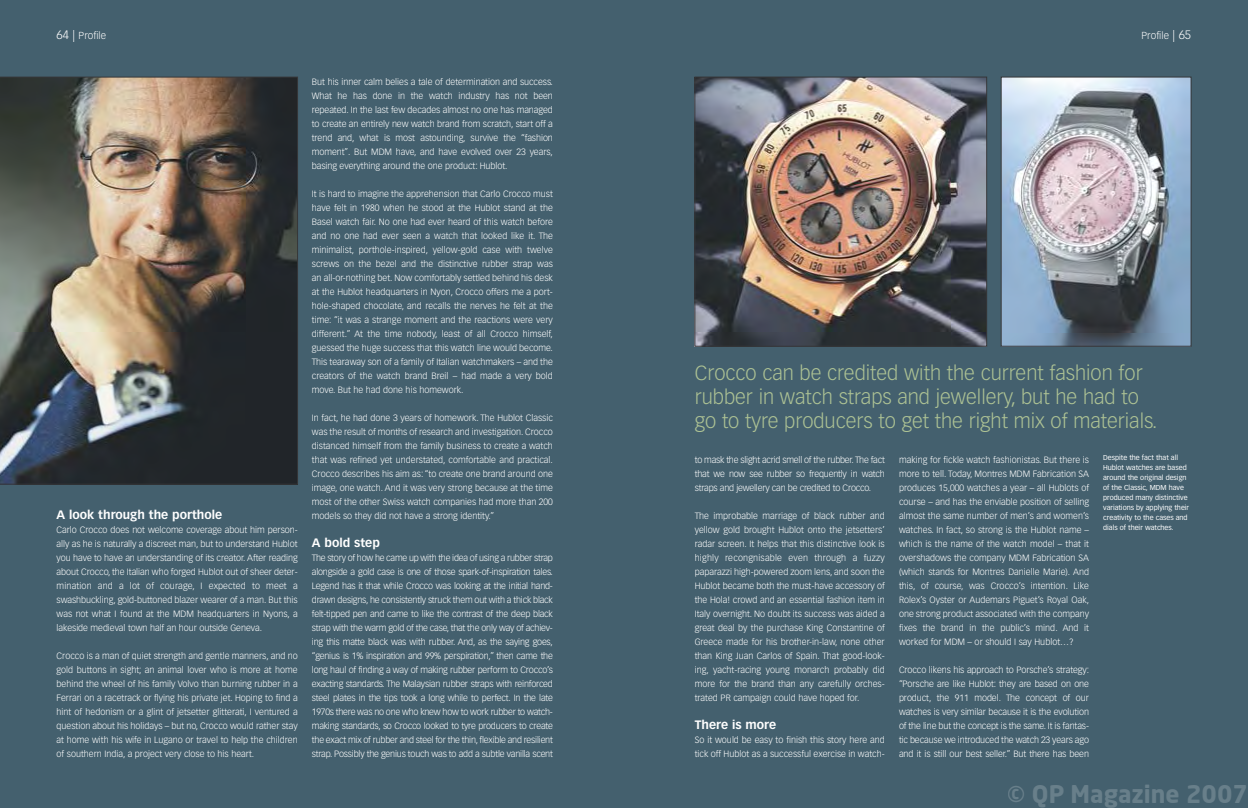
<style>
.page{position:relative;width:1248px;height:808px;background:#fff}
.page>*{position:absolute;margin:0;border:0;box-sizing:border-box;transform-origin:0 0}
.t1{font:700 24px "Neo Sans";color:rgb(255 255 255/.2)}
.t2{font:300 20px/24px "Vectora LH";color:#adc294}
.t3{font:700 12px "Vectora LH";color:#fff}
.t4{font:300 10px "Vectora LH";color:#fff}
.t5{font:300 9px/14px "Vectora LH";color:#fff;text-align:justify}
.t6{font:7px/10px "Vectora LH";color:#fff}
.s1{font-size:12px}
</style>
<div class="page">
<div style="left:0;top:0;width:1247px;height:808px;background:#44606e"></div>
<img style="left:696px;top:79px;width:288px;height:265px">
<div style="left:694px;top:77px;width:292px;height:269px;border:1px solid #363739"></div>
<img style="left:1003px;top:79px;width:185px;height:265px">
<div style="left:1001px;top:77px;width:189px;height:269px;border:1px solid #363739"></div>
<img style="left:0;top:77px;width:298px;height:407px">
<p class="t4" style="left:57px;top:31px;width:51px"><span class="s1">64 |</span> Profile</p>
<h3 class="t3" style="left:57px;top:509px;width:167px">A look through the porthole</h3>
<p class="t5" style="left:57px;top:523px;width:242px">Carlo Crocco does not welcome coverage about him person&shy;ally as he is naturally a discreet man, but to understand Hublot you have to have an understanding of its creator. After reading about Crocco, the Italian who forged Hublot out of sheer deter&shy;mination and a lot of courage, I expected to meet a swashbuckling, gold-buttoned blazer wearer of a man. But this was not what I found at the MDM headquarters in Nyons, a lakeside medieval town half an hour outside Geneva.</p>
<p class="t5" style="left:57px;top:649px;width:242px">Crocco is a man of quiet strength and gentle manners, and no gold buttons in sight; an animal lover who is more at home behind the wheel of his family Volvo than burning rubber in a Ferrari on a racetrack or flying his private jet. Hoping to find a hint of hedonism or a glint of jetsetter glitterati, I ventured a question about his holidays – but no, Crocco would rather stay at home with his wife in Lugano or travel to help the children of southern India, a project very close to his heart.</p>
<p class="t5" style="left:312px;top:75px;width:242px">But his inner calm belies a tale of determination and success.<br>What he has done in the watch industry has not been repeated. In the last few decades almost no one has managed to create an entirely new watch brand from scratch, start off a trend and, what is most astounding, survive the “fashion moment”. But MDM have, and have evolved over 23 years, basing everything around the one product: Hublot.</p>
<p class="t5" style="left:312px;top:187px;width:242px">It is hard to imagine the apprehension that Carlo Crocco must have felt in 1980 when he stood at the Hublot stand at the Basel watch fair. No one had ever heard of this watch before and no one had ever seen a watch that looked like it. The minimalist, porthole-inspired, yellow-gold case with twelve screws on the bezel and the distinctive rubber strap was an all-or-nothing bet. Now comfortably settled behind his desk at the Hublot headquarters in Nyon, Crocco offers me a port&shy;hole-shaped chocolate, and recalls the nerves he felt at the time: “it was a strange moment and the reactions were very different.” At the time nobody, least of all Crocco himself, guessed the huge success that this watch line would become.<br>This tearaway son of a family of Italian watchmakers – and the creators of the watch brand Breil – had made a very bold move. But he had done his homework.</p>
<p class="t5" style="left:312px;top:411px;width:242px">In fact, he had done 3 years of homework. The Hublot Classic was the result of months of research and investigation. Crocco distanced himself from the family business to create a watch that was refined yet understated, comfortable and practical.<br>Crocco describes his aim as: “to create one brand around one image, one watch. And it was very strong because at the time most of the other Swiss watch companies had more than 200 models so they did not have a strong identity.”</p>
<h3 class="t3" style="left:312px;top:537px;width:70px">A bold step</h3>
<p class="t5" style="left:312px;top:551px;width:242px">The story of how he came up with the idea of using a rubber strap alongside a gold case is one of those spark-of-inspiration tales.<br>Legend has it that while Crocco was looking at the initial hand&shy;drawn designs, he consistently struck them out with a thick black felt-tipped pen and came to like the contrast of the deep black strap with the warm gold of the case, that the only way of achiev&shy;ing this matte black was with rubber. And, as the saying goes, “genius is 1% inspiration and 99% perspiration,” then came the long haul of finding a way of making rubber perform to Crocco’s exacting standards. The Malaysian rubber straps with reinforced steel plates in the tips took a long while to perfect. In the late 1970s there was no one who knew how to work rubber to watch&shy;making standards, so Crocco looked to tyre producers to create the exact mix of rubber and steel for the thin, flexible and resilient strap. Possibly the genius touch was to add a subtle vanilla scent</p>
<p class="t4" style="left:1141px;top:31px;width:51px">Profile <span class="s1">| 65</span></p>
<h2 class="t2" style="left:694px;top:362px;width:464px">Crocco can be credited with the current fashion for rubber in watch straps and jewellery, but he had to go to tyre producers to get the right mix of materials.</h2>
<p class="t5" style="left:694px;top:453px;width:191px">to mask the slight acrid smell of the rubber.The fact that we now see rubber so frequently in watch straps and jewellery can be credited to Crocco.</p>
<p class="t5" style="left:694px;top:509px;width:191px">The improbable marriage of black rubber and yellow gold brought Hublot onto the jetsetters’ radar screen. It helps that this distinctive look is highly recongnisable even through a fuzzy paparazzi high-powered zoom lens, and soon the Hublot became both the must-have accessory of the Hola! crowd and an essential fashion item in Italy overnight. No doubt its success was aided a great deal by the purchase King Constantine of Greece made for his brother-in-law, none other than King Juan Carlos of Spain. That good-look&shy;ing, yacht-racing young monarch probably did more for the brand than any carefully orches&shy;trated PR campaign could have hoped for.</p>
<h3 class="t3" style="left:694px;top:719px;width:83px">There is more</h3>
<p class="t5" style="left:694px;top:733px;width:191px">So it would be easy to finish this story here and tick off Hublot as a successful exercise in watch-</p>
<p class="t5" style="left:898px;top:453px;width:191px">making for fickle watch fashionistas. But there is more to tell. Today, Montres MDM Fabrication SA produces 15,000 watches a year – all Hublots of course – and has the enviable position of selling almost the same number of men’s and women’s watches. In fact, so strong is the Hublot name – which is the name of the watch model – that it overshadows the company MDM Fabrication SA (which stands for Montres Danielle Marie). And this, of course, was Crocco’s intention. Like Rolex’s Oyster or Audemars Piguet’s Royal Oak, one strong product associated with the company fixes the brand in the public’s mind. And it worked for MDM – or should I say Hublot…?</p>
<p class="t5" style="left:898px;top:663px;width:191px">Crocco likens his approach to Porsche’s strategy: “Porsche are like Hublot: they are based on one product, the 911 model. The concept of our watches is very similar because it is the evolution of the line but the concept is the same. It is fantas&shy;tic because we introduced the watch 23 years ago and it is still our best seller.” But there has been</p>
<p class="t6" style="left:1103px;top:453px;width:87px">Despite the fact that all<br>Hublot watches are based around the original design of the Classic, MDM have produced many distinctive variations by applying their creativity to the cases and dials of their watches.</p>
<h1 class="t1" style="left:1007px;top:778px;width:242px">© QP Magazine 2007</h1>
</div>
